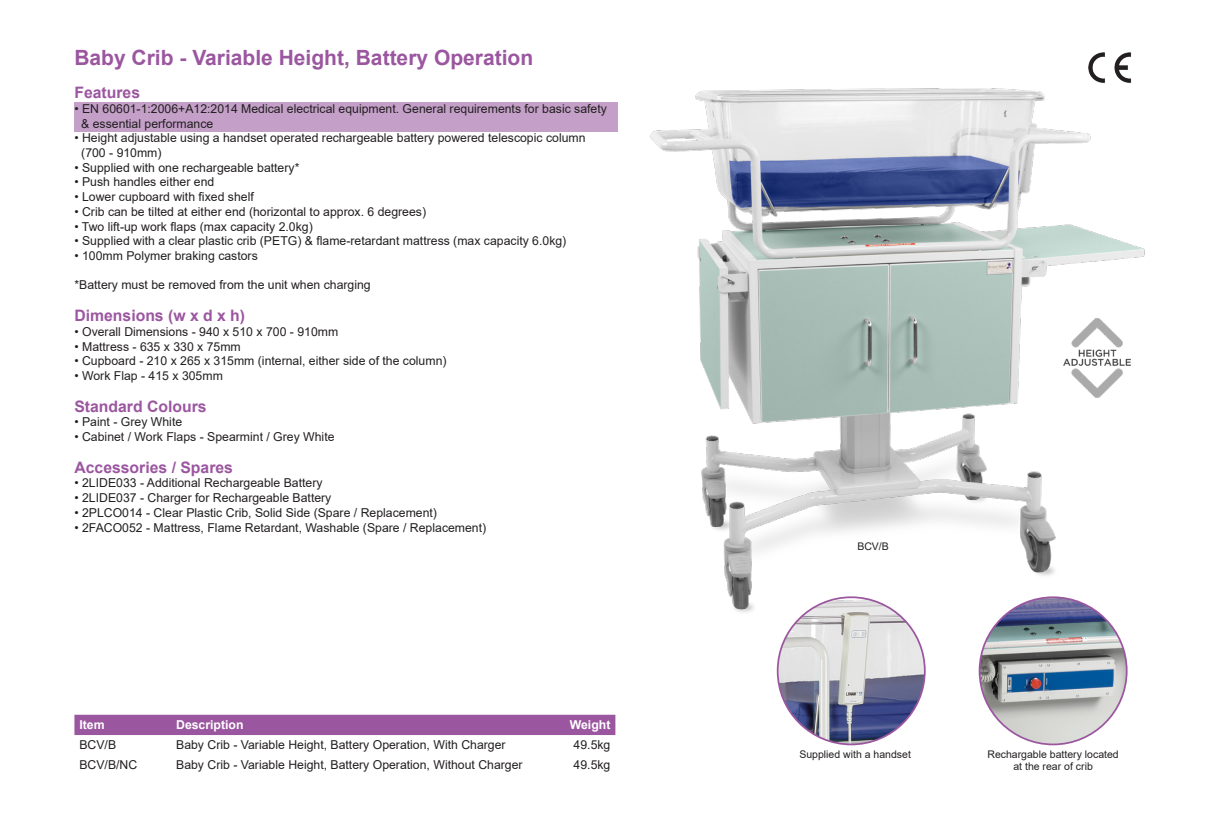
<style>
.page{position:relative;width:1206px;height:824px;background:#fff}
.page>*{position:absolute;margin:0;border:0;box-sizing:border-box;transform-origin:0 0}
.t1{font:700 21px "Arial";color:#9b56a0}
.t2{font:700 15.75px "Arial";color:#9b56a0}
.t3{font:12.25px "Arial";color:#231f20}
.t4{font:700 12.25px "Arial";color:#fff}
.t5{font:10.5px "Arial";color:#231f20}
</style>
<div class="page">
<div style="left:74px;top:102px;width:544px;height:29px;background:#c4a0c9"></div>
<img style="left:546px;top:88px;width:599px;height:536px">
<div style="left:74px;top:714px;width:541px;height:21px;background:#9b56a0"></div>
<img style="left:1088px;top:52px;width:44px;height:31px">
<img style="left:1061px;top:302px;width:71px;height:109px">
<img style="left:979px;top:597px;width:147px;height:147px;border-radius:74px">
<svg style="left:777px;top:597px;width:147px;height:147px"></svg>
<p class="t1" style="left:74px;top:43px;width:460px">Baby Crib - Variable Height, Battery Operation</p>
<p class="t2" style="left:74px;top:81px;width:67px">Features</p>
<p class="t3" style="left:74px;top:100px;width:534px">• EN 60601-1:2006+A12:2014 Medical electrical equipment. General requirements for basic safety</p>
<p class="t3" style="left:81px;top:115px;width:134px">&amp; essential performance</p>
<p class="t3" style="left:74px;top:129px;width:512px">• Height adjustable using a handset operated rechargeable battery powered telescopic column</p>
<p class="t3" style="left:81px;top:144px;width:82px">(700 - 910mm)</p>
<p class="t3" style="left:74px;top:159px;width:226px">• Supplied with one rechargeable battery*</p>
<p class="t3" style="left:74px;top:174px;width:141px">• Push handles either end</p>
<p class="t3" style="left:74px;top:188px;width:181px">• Lower cupboard with fixed shelf</p>
<p class="t3" style="left:74px;top:203px;width:353px">• Crib can be tilted at either end (horizontal to approx. 6 degrees)</p>
<p class="t3" style="left:74px;top:218px;width:240px">• Two lift-up work flaps (max capacity 2.0kg)</p>
<p class="t3" style="left:74px;top:232px;width:493px">• Supplied with a clear plastic crib (PETG) &amp; flame-retardant mattress (max capacity 6.0kg)</p>
<p class="t3" style="left:74px;top:247px;width:185px">• 100mm Polymer braking castors</p>
<p class="t3" style="left:74px;top:276px;width:298px">*Battery must be removed from the unit when charging</p>
<p class="t2" style="left:74px;top:304px;width:172px">Dimensions (w x d x h)</p>
<p class="t3" style="left:74px;top:323px;width:265px">• Overall Dimensions - 940 x 510 x 700 - 910mm</p>
<p class="t3" style="left:74px;top:338px;width:168px">• Mattress - 635 x 330 x 75mm</p>
<p class="t3" style="left:74px;top:352px;width:373px">• Cupboard - 210 x 265 x 315mm (internal, either side of the column)</p>
<p class="t3" style="left:74px;top:367px;width:150px">• Work Flap - 415 x 305mm</p>
<p class="t2" style="left:74px;top:395px;width:134px">Standard Colours</p>
<p class="t3" style="left:74px;top:413px;width:109px">• Paint - Grey White</p>
<p class="t3" style="left:74px;top:428px;width:262px">• Cabinet / Work Flaps - Spearmint / Grey White</p>
<p class="t2" style="left:74px;top:456px;width:160px">Accessories / Spares</p>
<p class="t3" style="left:74px;top:474px;width:250px">• 2LIDE033 - Additional Rechargeable Battery</p>
<p class="t3" style="left:74px;top:489px;width:258px">• 2LIDE037 - Charger for Rechargeable Battery</p>
<p class="t3" style="left:74px;top:504px;width:364px">• 2PLCO014 - Clear Plastic Crib, Solid Side (Spare / Replacement)</p>
<p class="t3" style="left:74px;top:518px;width:413px">• 2FACO052 - Mattress, Flame Retardant, Washable (Spare / Replacement)</p>
<p class="t4" style="left:79px;top:715px;width:27px">Item</p>
<p class="t4" style="left:176px;top:715px;width:69px">Description</p>
<p class="t4" style="left:570px;top:715px;width:42px">Weight</p>
<p class="t3" style="left:79px;top:736px;width:38px">BCV/B</p>
<p class="t3" style="left:176px;top:736px;width:331px">Baby Crib - Variable Height, Battery Operation, With Charger</p>
<p class="t3" style="left:573px;top:736px;width:38px">49.5kg</p>
<p class="t3" style="left:79px;top:756px;width:59px">BCV/B/NC</p>
<p class="t3" style="left:176px;top:756px;width:348px">Baby Crib - Variable Height, Battery Operation, Without Charger</p>
<p class="t3" style="left:573px;top:756px;width:38px">49.5kg</p>
<p class="t5" style="left:857px;top:539px;width:33px">BCV/B</p>
<p class="t5" style="left:799px;top:746px;width:113px">Supplied with a handset</p>
<p class="t5" style="left:987px;top:746px;width:133px">Rechargable battery located</p>
<p class="t5" style="left:1013px;top:759px;width:81px">at the rear of crib</p>
</div>
